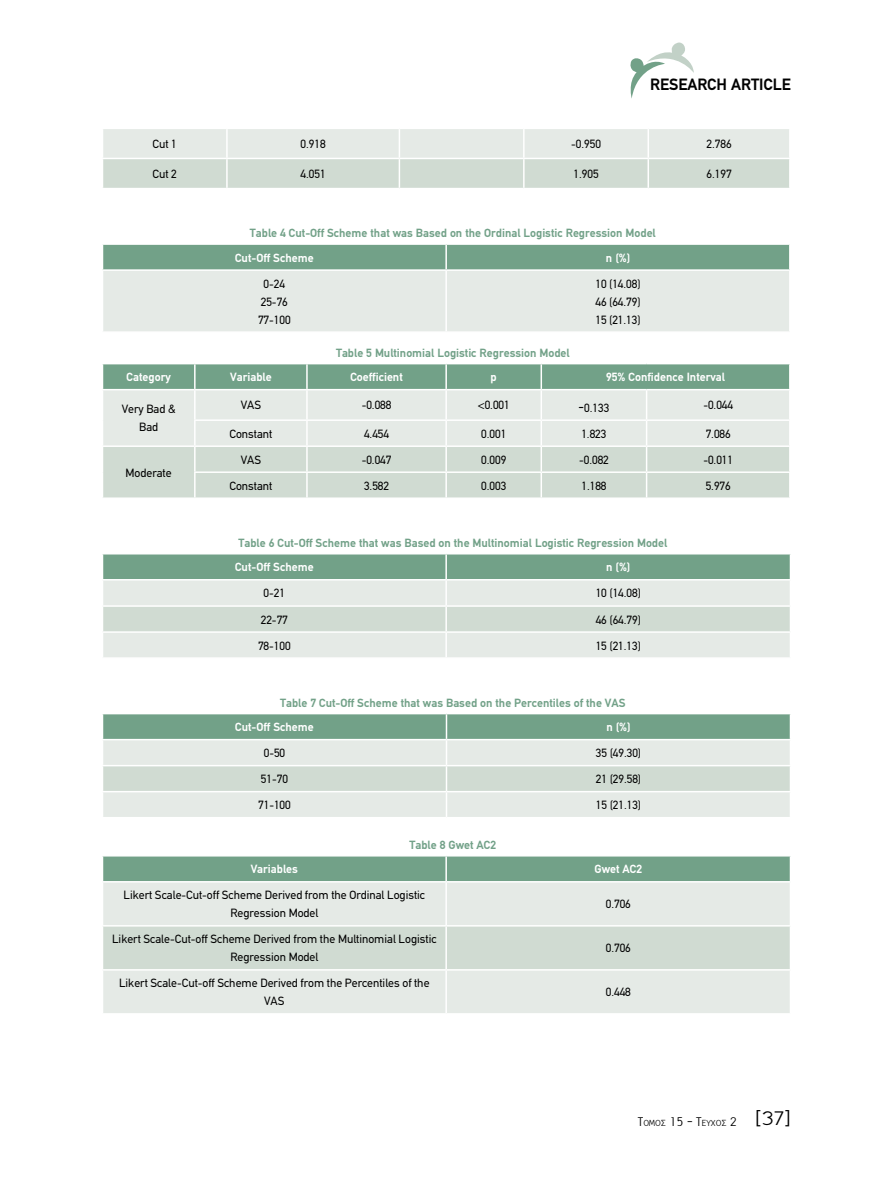
<style>
.page{position:relative;width:893px;height:1191px;background:#fff}
.page>*{position:absolute;margin:0;border:0;box-sizing:border-box;transform-origin:0 0}
.t1{font:700 16.5px "PF Din Text";color:#000}
.t2{font:12px/18px "PF Din Text";color:#000;text-align:center}
.t3{font:700 12px "PF Din Text";color:#72a188}
.t4{font:700 12px "PF Din Text";color:#fff}
.t5{font:9.45px "PF Report";color:#000}
.s1{font-family:"Calibri";font-size:18px}
.s2{font-size:13.5px}
.s3{font-size:21px}
</style>
<div class="page">
<svg style="left:630px;top:42px;width:64px;height:57px"></svg>
<svg style="left:103px;top:129px;width:686px;height:59px;background:#dbe3dd"></svg>
<hr style="left:524px;top:158px;width:124px;height:1px;background:#fff">
<hr style="left:523px;top:159px;width:2px;height:29px;background:#fff">
<hr style="left:648px;top:158px;width:143px;height:1px;background:#fff">
<hr style="left:647px;top:159px;width:2px;height:29px;background:#fff">
<div style="left:103px;top:271px;width:686px;height:60px;background:#e5eae6"></div>
<div style="left:103px;top:244px;width:686px;height:25px;background:#72a188"></div>
<hr style="left:446px;top:243px;width:345px;height:2px;background:#fff">
<hr style="left:445px;top:245px;width:2px;height:24px;background:#fff">
<hr style="left:445px;top:271px;width:2px;height:60px;background:#fff">
<svg style="left:102px;top:364px;width:688px;height:134px;background:#c9d8cf"></svg>
<hr style="left:789px;top:473px;width:2px;height:24px;background:#fff">
<hr style="left:195px;top:497px;width:112px;height:2px;background:#fff">
<hr style="left:307px;top:497px;width:139px;height:2px;background:#fff">
<hr style="left:446px;top:497px;width:95px;height:2px;background:#fff">
<hr style="left:541px;top:497px;width:106px;height:2px;background:#fff">
<hr style="left:647px;top:497px;width:144px;height:2px;background:#fff">
<svg style="left:102px;top:554px;width:689px;height:103px;background:#c6d6cc"></svg>
<svg style="left:102px;top:713px;width:689px;height:104px;background:#c6d6cc"></svg>
<div style="left:103px;top:882px;width:687px;height:131px;background:#e5eae6"></div>
<div style="left:103px;top:926px;width:687px;height:43px;background:#d0dbd2"></div>
<div style="left:102px;top:856px;width:689px;height:25px;background:#72a188"></div>
<hr style="left:445px;top:882px;width:2px;height:43px;background:#fff">
<hr style="left:102px;top:925px;width:344px;height:1px;background:#fff">
<hr style="left:446px;top:925px;width:345px;height:1px;background:#fff">
<hr style="left:445px;top:926px;width:2px;height:43px;background:#fff">
<hr style="left:102px;top:969px;width:344px;height:1px;background:#fff">
<hr style="left:446px;top:969px;width:345px;height:1px;background:#fff">
<hr style="left:445px;top:970px;width:2px;height:43px;background:#fff">
<h1 class="t1" style="left:650px;top:74px;width:142px">RESEARCH ARTICLE</h1>
<p class="t2" style="left:153px;top:135px;width:26px">Cut 1</p>
<p class="t2" style="left:301px;top:135px;width:27px">0.918</p>
<p class="t2" style="left:571px;top:135px;width:31px">-0.950</p>
<p class="t2" style="left:706px;top:135px;width:27px">2.786</p>
<p class="t2" style="left:153px;top:165px;width:26px">Cut 2</p>
<p class="t2" style="left:301px;top:165px;width:27px">4.051</p>
<p class="t2" style="left:573px;top:165px;width:27px">1.905</p>
<p class="t2" style="left:706px;top:165px;width:27px">6.197</p>
<p class="t3" style="left:250px;top:226px;width:407px">Table 4 Cut-Off Scheme that was Based on the Ordinal Logistic Regression Model</p>
<p class="t4" style="left:235px;top:250px;width:80px">Cut-Off Scheme</p>
<p class="t4" style="left:606px;top:250px;width:26px">n (%)</p>
<p class="t2" style="left:258px;top:274px;width:34px">0-24<br>25-76<br>77-100</p>
<p class="t2" style="left:595px;top:274px;width:47px;text-align:justify">10 (14.08)<br>46 (64.79)<br>15 (21.13)</p>
<p class="t3" style="left:336px;top:346px;width:235px">Table 5 Multinomial Logistic Regression Model</p>
<p class="t4" style="left:127px;top:370px;width:46px">Category</p>
<p class="t4" style="left:230px;top:370px;width:43px">Variable</p>
<p class="t4" style="left:350px;top:370px;width:54px">Coefficient</p>
<p class="t4" style="left:491px;top:370px;width:8px">p</p>
<p class="t4" style="left:606px;top:370px;width:120px">95% Confidence Interval</p>
<p class="t2" style="left:122px;top:400px;width:55px">Very Bad &amp;<br>Bad</p>
<p class="t2" style="left:241px;top:396px;width:22px">VAS</p>
<p class="t2" style="left:362px;top:396px;width:31px">-0.088</p>
<p class="t2" style="left:478px;top:396px;width:34px">&lt;0.001</p>
<p class="t2" style="left:579px;top:398px;width:32px"><span class="s1">-</span>0.133</p>
<p class="t2" style="left:703px;top:396px;width:31px">-0.044</p>
<p class="t2" style="left:229px;top:424px;width:44px">Constant</p>
<p class="t2" style="left:364px;top:424px;width:27px">4.454</p>
<p class="t2" style="left:481px;top:424px;width:27px">0.001</p>
<p class="t2" style="left:581px;top:424px;width:27px">1.823</p>
<p class="t2" style="left:706px;top:424px;width:27px">7.086</p>
<p class="t2" style="left:126px;top:464px;width:48px">Moderate</p>
<p class="t2" style="left:241px;top:451px;width:22px">VAS</p>
<p class="t2" style="left:362px;top:451px;width:31px">-0.047</p>
<p class="t2" style="left:481px;top:451px;width:27px">0.009</p>
<p class="t2" style="left:579px;top:451px;width:31px">-0.082</p>
<p class="t2" style="left:703px;top:451px;width:31px">-0.011</p>
<p class="t2" style="left:229px;top:477px;width:44px">Constant</p>
<p class="t2" style="left:364px;top:477px;width:27px">3.582</p>
<p class="t2" style="left:481px;top:477px;width:27px">0.003</p>
<p class="t2" style="left:581px;top:477px;width:27px">1.188</p>
<p class="t2" style="left:706px;top:477px;width:27px">5.976</p>
<p class="t3" style="left:238px;top:536px;width:430px">Table 6 Cut-Off Scheme that was Based on the Multinomial Logistic Regression Model</p>
<p class="t4" style="left:235px;top:560px;width:80px">Cut-Off Scheme</p>
<p class="t4" style="left:606px;top:560px;width:26px">n (%)</p>
<p class="t2" style="left:264px;top:584px;width:23px">0-21</p>
<p class="t2" style="left:596px;top:584px;width:47px">10 (14.08)</p>
<p class="t2" style="left:261px;top:610px;width:29px">22-77</p>
<p class="t2" style="left:596px;top:610px;width:47px">46 (64.79)</p>
<p class="t2" style="left:258px;top:636px;width:34px">78-100</p>
<p class="t2" style="left:596px;top:636px;width:47px">15 (21.13)</p>
<p class="t3" style="left:280px;top:695px;width:347px">Table 7 Cut-Off Scheme that was Based on the Percentiles of the VAS</p>
<p class="t4" style="left:235px;top:720px;width:80px">Cut-Off Scheme</p>
<p class="t4" style="left:606px;top:720px;width:26px">n (%)</p>
<p class="t2" style="left:264px;top:744px;width:23px">0-50</p>
<p class="t2" style="left:596px;top:744px;width:47px">35 (49.30)</p>
<p class="t2" style="left:261px;top:770px;width:29px">51-70</p>
<p class="t2" style="left:596px;top:770px;width:47px">21 (29.58)</p>
<p class="t2" style="left:258px;top:796px;width:34px">71-100</p>
<p class="t2" style="left:596px;top:796px;width:47px">15 (21.13)</p>
<p class="t3" style="left:410px;top:838px;width:88px">Table 8 Gwet AC2</p>
<p class="t4" style="left:251px;top:862px;width:49px">Variables</p>
<p class="t4" style="left:594px;top:862px;width:49px">Gwet AC2</p>
<p class="t2" style="left:124px;top:886px;width:303px">Likert Scale-Cut-off Scheme Derived from the Ordinal Logistic<br>Regression Model</p>
<p class="t2" style="left:606px;top:895px;width:27px">0.706</p>
<p class="t2" style="left:112px;top:930px;width:326px">Likert Scale-Cut-off Scheme Derived from the Multinomial Logistic<br>Regression Model</p>
<p class="t2" style="left:606px;top:939px;width:27px">0.706</p>
<p class="t2" style="left:119px;top:974px;width:312px">Likert Scale-Cut-off Scheme Derived from the Percentiles of the<br>VAS</p>
<p class="t2" style="left:606px;top:983px;width:27px">0.448</p>
<p class="t5" style="left:638px;top:1118px;width:154px"><span class="s2">Τ</span>ομος <span class="s2">15 - Τ</span>ευχοσ <span class="s2">2</span> <span class="s3">[37]</span></p>
</div>
